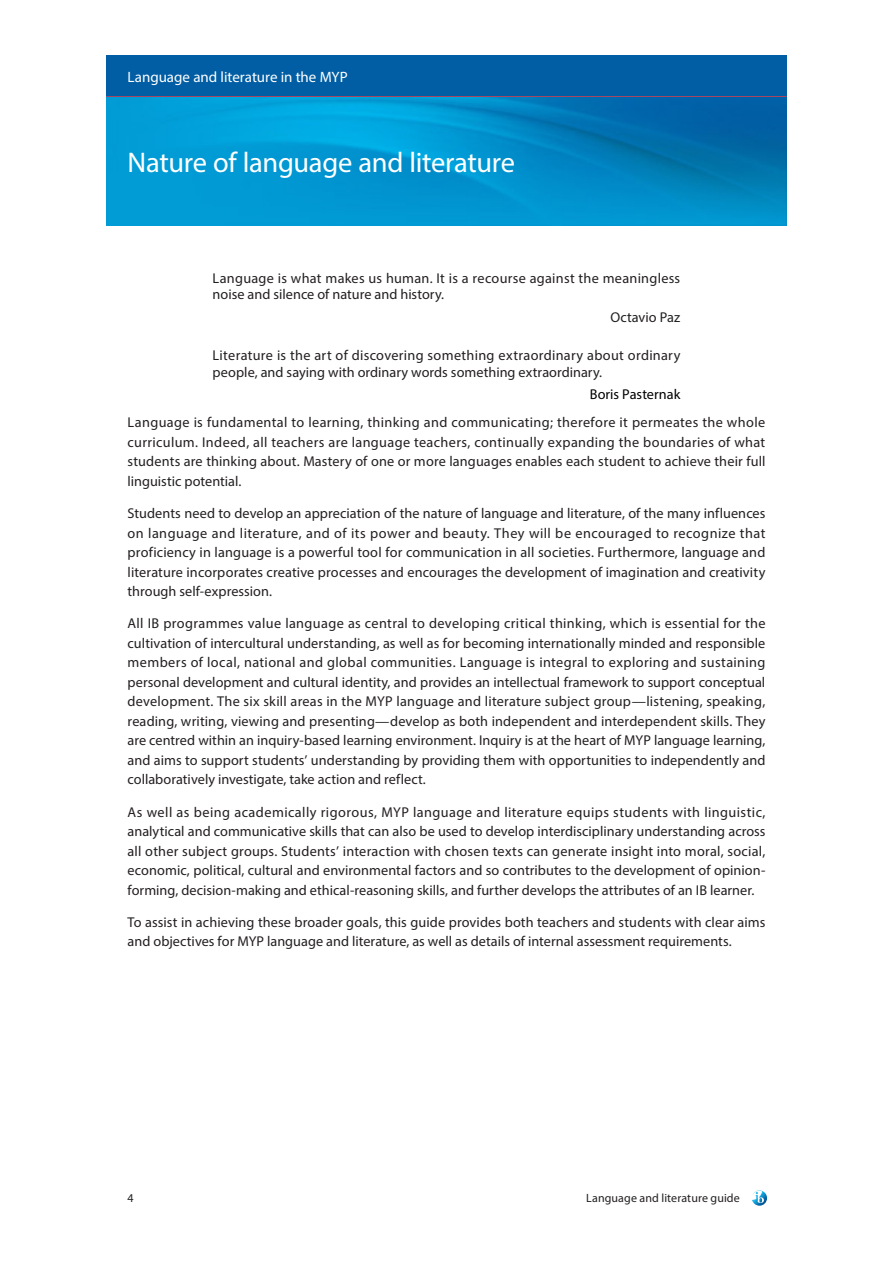
<style>
.page{position:relative;width:893px;height:1263px;background:#fff}
.page>*{position:absolute;margin:0;border:0;box-sizing:border-box;transform-origin:0 0}
.Heading_2{font:28.5px "Myriad Pro";letter-spacing:-.015em;color:#fff}
.Heading_1{font:15px "Myriad Pro";color:#fff}
.Body{font:14.25px/19.5px "Myriad Pro";letter-spacing:.005em;color:#231f20;text-align:justify}
.Quote_reference{font:14.25px "Myriad Pro";color:#000}
.Quote_reference-2{font:14.25px "Myriad Pro";letter-spacing:.005em;color:#231f20}
.t1{font:12px "Myriad Pro";letter-spacing:.005em;color:#231f20}
</style>
<div class="page">
<div style="left:106px;top:55px;width:681px;height:43px;background:#015ea4"></div>
<hr style="left:106px;top:96px;width:681px;height:3px;background:#ee3d43">
<svg style="left:752px;top:1190px;width:15px;height:16px"></svg>
<img style="left:106px;top:98px;width:681px;height:127px">
<p class="Heading_1" style="left:128px;top:67px;width:222px">Language and literature in the MYP</p>
<p class="Heading_2" style="left:128px;top:145px;width:389px">Nature of language and literature</p>
<p class="Body" style="left:213px;top:270px;width:469px;line-height:16.5px">Language is what makes us human. It is a recourse against the meaningless noise and silence of nature and history.</p>
<p class="Quote_reference-2" style="left:610px;top:309px;width:71px">Octavio Paz</p>
<p class="Body" style="left:213px;top:347px;width:469px;line-height:16.5px">Literature is the art of discovering something extraordinary about ordinary people, and saying with ordinary words something extraordinary.</p>
<p class="Quote_reference" style="left:590px;top:386px;width:92px">Boris Pasternak</p>
<p class="Body" style="left:128px;top:413px;width:639px">Language is fundamental to learning, thinking and communicating; therefore it permeates the whole curriculum. Indeed, all teachers are language teachers, continually expanding the boundaries of what students are thinking about. Mastery of one or more languages enables each student to achieve their full linguistic potential.</p>
<p class="Body" style="left:128px;top:503px;width:639px">Students need to develop an appreciation of the nature of language and literature, of the many influences on language and literature, and of its power and beauty. They will be encouraged to recognize that proficiency in language is a powerful tool for communication in all societies. Furthermore, language and literature incorporates creative processes and encourages the development of imagination and creativity through self-expression.</p>
<p class="Body" style="left:128px;top:614px;width:639px">All IB programmes value language as central to developing critical thinking, which is essential for the cultivation of intercultural understanding, as well as for becoming internationally minded and responsible members of local, national and global communities. Language is integral to exploring and sustaining personal development and cultural identity, and provides an intellectual framework to support conceptual development. The six skill areas in the MYP language and literature subject group—listening, speaking, reading, writing, viewing and presenting—develop as both independent and interdependent skills. They are centred within an inquiry-based learning environment. Inquiry is at the heart of MYP language learning, and aims to support students’ understanding by providing them with opportunities to independently and collaboratively investigate, take action and reflect.</p>
<p class="Body" style="left:128px;top:802px;width:639px">As well as being academically rigorous, MYP language and literature equips students with linguistic, analytical and communicative skills that can also be used to develop interdisciplinary understanding across all other subject groups. Students’ interaction with chosen texts can generate insight into moral, social, economic, political, cultural and environmental factors and so contributes to the development of opinion&shy;forming, decision-making and ethical-reasoning skills, and further develops the attributes of an IB learner.</p>
<p class="Body" style="left:128px;top:912px;width:639px">To assist in achieving these broader goals, this guide provides both teachers and students with clear aims and objectives for MYP language and literature, as well as details of internal assessment requirements.</p>
<p class="t1" style="left:128px;top:1190px;width:8px">4</p>
<p class="t1" style="left:586px;top:1190px;width:155px">Language and literature guide</p>
</div>
